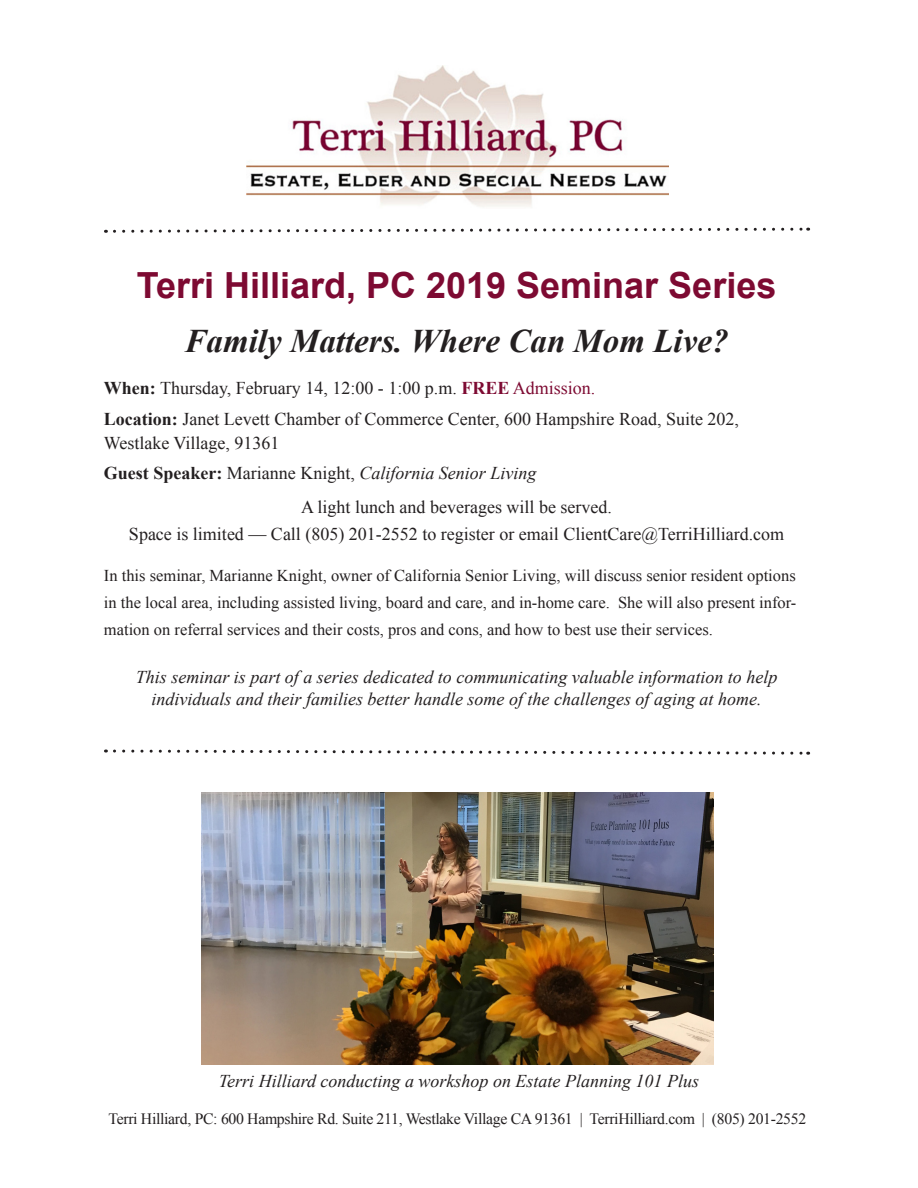
<style>
.page{position:relative;width:918px;height:1188px;background:#fff}
.page>*{position:absolute;margin:0;border:0;box-sizing:border-box;transform-origin:0 0}
.t1{font:700 36px "Arial";color:#7d0a32}
.t2{font:italic 700 33px "Times New Roman";color:#231f20}
.t3{font:18px/24px "Times New Roman";color:#231f20}
.t4{font:italic 18px "Times New Roman";color:#231f20}
.t5{font:16.5px/27px "Times New Roman";color:#231f20;text-align:justify}
.t6{font:15.75px "Times New Roman";letter-spacing:-.02em;color:#231f20}
.s1{font-weight:700}
.s2{font-weight:700;color:#7d0a32}
.s3{color:#7d0a32}
.s4{font-weight:700;font-style:normal}
.s5{font-style:normal}
</style>
<div class="page">
<img style="left:247px;top:66px;width:421px;height:141px">
<svg style="left:105px;top:227px;width:704px;height:6px"></svg>
<svg style="left:105px;top:749px;width:704px;height:6px"></svg>
<img style="left:201px;top:793px;width:512px;height:271px">
<p class="t1" style="left:137px;top:261px;width:641px">Terri Hilliard, PC 2019 Seminar Series</p>
<p class="t2" style="left:185px;top:318px;width:545px">Family Matters. Where Can Mom Live?</p>
<p class="t3" style="left:104px;top:376px;width:493px"><span class="s1">When:</span> Thursday, February 14, 12:00 - 1:00 p.m. <span class="s2">FREE</span> <span class="s3">Admission.</span></p>
<p class="t3" style="left:104px;top:406px;width:637px"><span class="s1">Location:</span> Janet Levett Chamber of Commerce Center, 600 Hampshire Road, Suite 202,<br>Westlake Village, 91361</p>
<p class="t4" style="left:104px;top:461px;width:434px"><span class="s4">Guest Speaker:</span> <span class="s5">Marianne Knight,</span> California Senior Living</p>
<p class="t3" style="left:301px;top:495px;width:312px">A light lunch and beverages will be served.</p>
<p class="t3" style="left:129px;top:522px;width:657px">Space is limited — Call (805) 201-2552 to register or email ClientCare@TerriHilliard.com</p>
<p class="t5" style="left:104px;top:561px;width:694px">In this seminar, Marianne Knight, owner of California Senior Living, will discuss senior resident options in the local area, including assisted living, board and care, and in-home care. She will also present infor&shy;mation on referral services and their costs, pros and cons, and how to best use their services.</p>
<p class="t4" style="left:136px;top:665px;width:643px">This seminar is part of a series dedicated to communicating valuable information to help</p>
<p class="t4" style="left:152px;top:686px;width:611px">individuals and their families better handle some of the challenges of aging at home.</p>
<p class="t4" style="left:219px;top:1068px;width:482px">Terri Hilliard conducting a workshop on Estate Planning 101 Plus</p>
<p class="t6" style="left:109px;top:1108px;width:699px">Terri Hilliard, PC: 600 Hampshire Rd. Suite 211, Westlake Village CA 91361 | TerriHilliard.com | (805) 201-2552</p>
</div>
